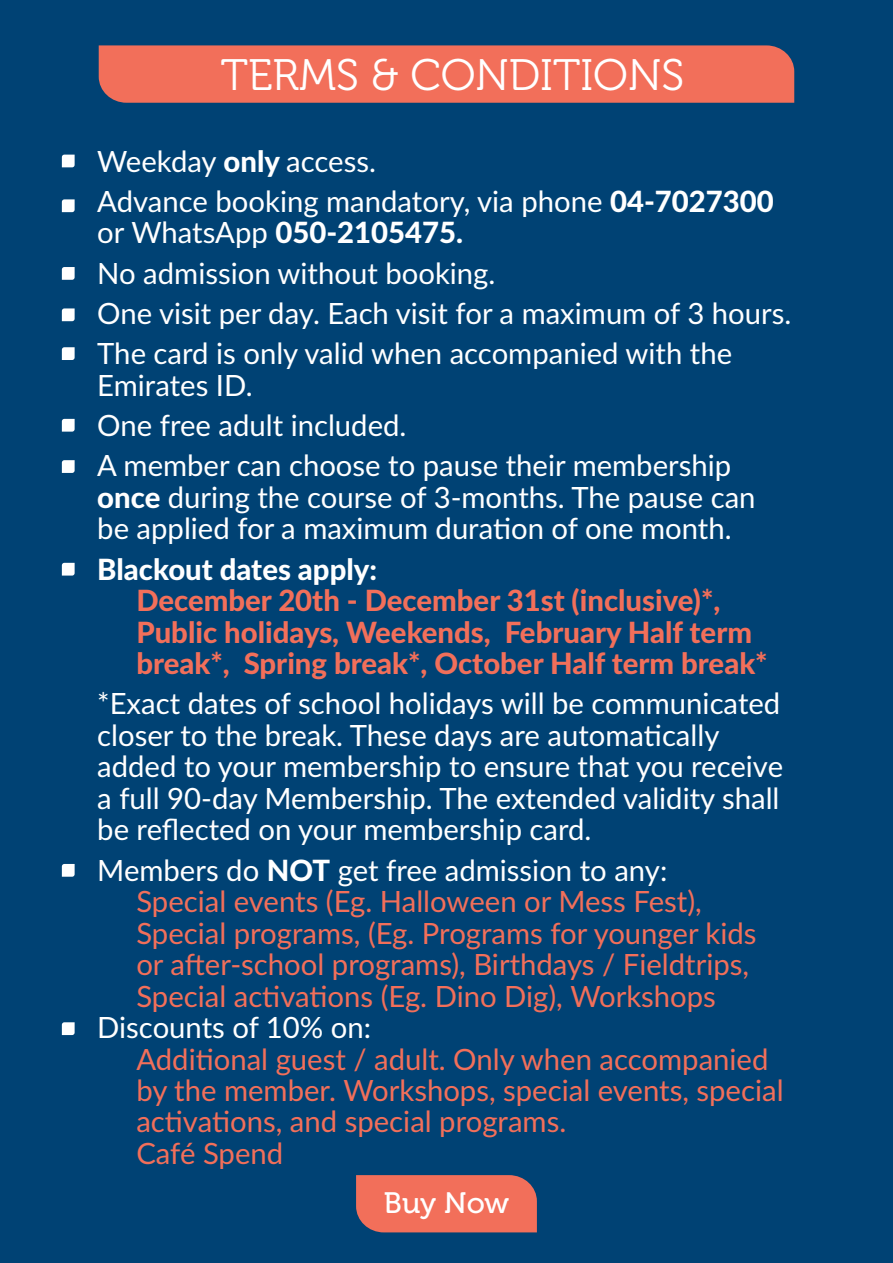
<style>
.page{position:relative;width:893px;height:1263px;background:#004274}
.page>*{position:absolute;margin:0;border:0;box-sizing:border-box;transform-origin:0 0}
.t1{font:43.95px "Museo 300";color:#fff}
.t2{font:29.4px "Museo 500";color:#fff}
.t3{font:29.25px/40.3px "Lato";color:#fff}
.t4{font:29.25px/31.5px "Lato";color:#f26f5a}
.t5{font:800 29.25px/31.5px "Lato";color:#f26f5a}
.t6{font:800 29.25px "Lato";color:#fff}
.s1{font-weight:800}
.s2{color:#fff}
.s3{font-weight:800;color:#fff}
</style>
<div class="page">
<div style="left:356px;top:1175px;width:181px;height:57px;background:#f26f5a"></div>
<div style="left:99px;top:45px;width:695px;height:58px;background:#f26f5a"></div>
<svg style="left:62px;top:155px;width:13px;height:12px"></svg>
<svg style="left:62px;top:199px;width:13px;height:13px"></svg>
<svg style="left:62px;top:267px;width:13px;height:13px"></svg>
<svg style="left:62px;top:308px;width:13px;height:13px"></svg>
<svg style="left:62px;top:347px;width:13px;height:13px"></svg>
<svg style="left:62px;top:419px;width:13px;height:13px"></svg>
<svg style="left:62px;top:460px;width:13px;height:13px"></svg>
<svg style="left:62px;top:563px;width:13px;height:13px"></svg>
<svg style="left:62px;top:864px;width:13px;height:13px"></svg>
<svg style="left:62px;top:1022px;width:13px;height:13px"></svg>
<h1 class="t1" style="left:221px;top:52px;width:465px">TERMS &amp; CONDITIONS</h1>
<p class="t3" style="left:97px;top:140px;width:678px">Weekday <span class="s1">only</span> access.<br>Advance booking mandatory, via phone <span class="s1">04-7027300</span></p>
<p class="t3" style="left:97px;top:211px;width:696px">or WhatsApp <span class="s1">050-2105475.<br></span>No admission without booking.<br>One visit per day. Each visit for a maximum of 3 hours.<br>The card is only valid when accompanied with the</p>
<p class="t3" style="left:97px;top:364px;width:635px">Emirates ID.<br>One free adult included.<br>A member can choose to pause their membership</p>
<p class="t3" style="left:97px;top:480px;width:660px;line-height:31.5px"><span class="s1">once</span> during the course of 3-months. The pause can be applied for a maximum duration of one month.</p>
<p class="t6" style="left:97px;top:547px;width:281px">Blackout dates apply:</p>
<p class="t5" style="left:136px;top:583px;width:633px">December 20th - December 31st (inclusive)*,<br>Public holidays, Weekends, February Half term break*, Spring break*, October Half term break*</p>
<p class="t3" style="left:97px;top:687px;width:687px;line-height:31.5px">*Exact dates of school holidays will be communicated closer to the break. These days are automatically added to your membership to ensure that you receive a full 90-day Membership. The extended validity shall be reflected on your membership card.</p>
<p class="t4" style="left:136px;top:853px;width:622px;text-indent:-39px"><span class="s2">Members do</span> <span class="s3">NOT</span> <span class="s2">get free admission to any:<br></span>Special events (Eg. Halloween or Mess Fest), Special programs, (Eg. Programs for younger kids or after-school programs), Birthdays / Fieldtrips, Special activations (Eg. Dino Dig), Workshops</p>
<p class="t3" style="left:97px;top:1006px;width:275px">Discounts of 10% on:</p>
<p class="t4" style="left:136px;top:1042px;width:649px">Additional guest / adult. Only when accompanied by the member. Workshops, special events, special activations, and special programs.<br>Café Spend</p>
<p class="t2" style="left:384px;top:1186px;width:127px">Buy Now</p>
</div>
